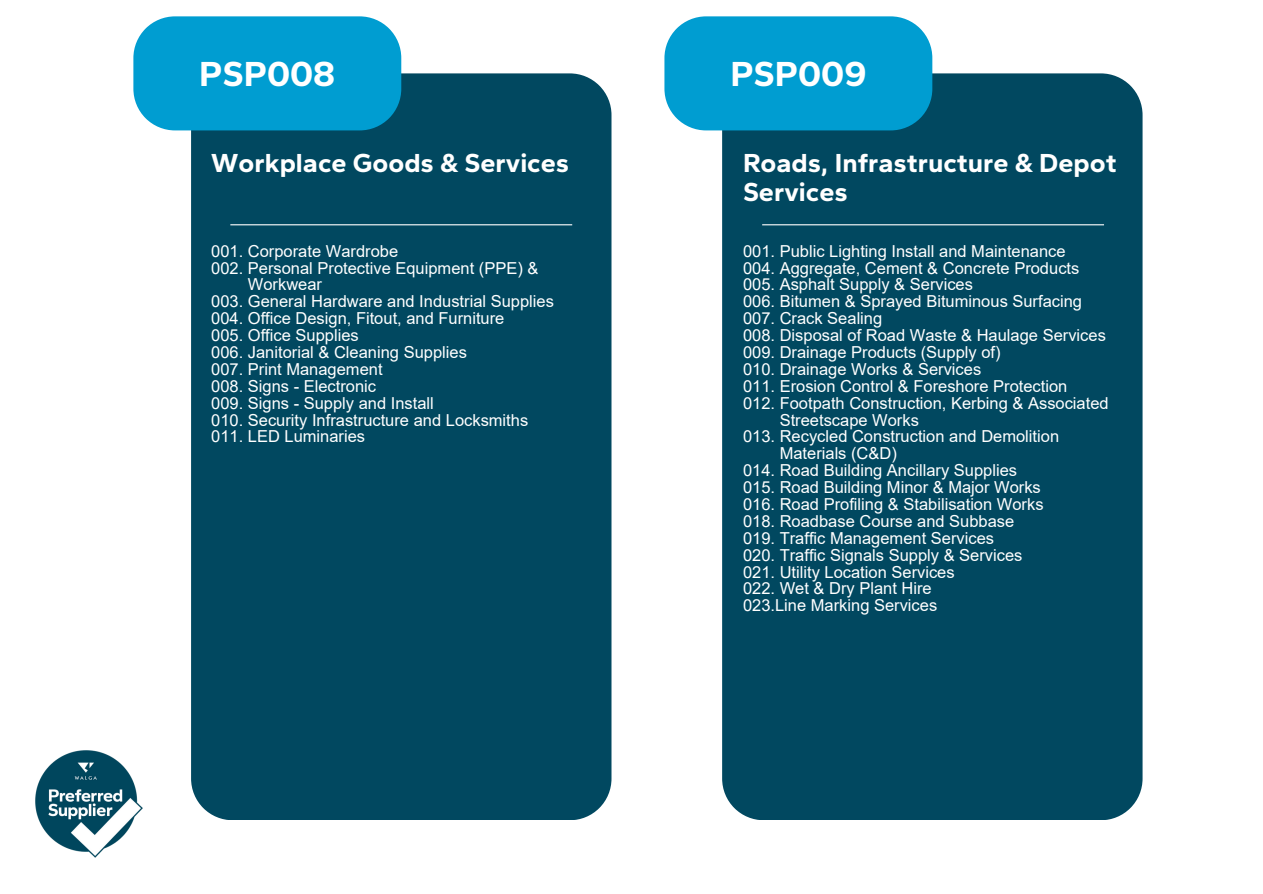
<style>
.page{position:relative;width:1263px;height:894px;background:#fff}
.page>*{position:absolute;margin:0;border:0;box-sizing:border-box;transform-origin:0 0}
.t1{font:700 36px "Gantari";color:#fff}
.t2{font:700 27px/29.2px "Gantari";color:#fff}
.t3{font:16.5px/16.8px "Arial";color:#fff}
</style>
<div class="page">
<img style="left:36px;top:750px;width:107px;height:107px">
<div style="left:191px;top:73px;width:420px;height:746px;background:#014860"></div>
<div style="left:722px;top:73px;width:420px;height:746px;background:#014860"></div>
<div style="left:133px;top:16px;width:268px;height:114px;background:#009dd1"></div>
<div style="left:664px;top:16px;width:268px;height:114px;background:#009dd1"></div>
<hr style="left:230px;top:224px;width:342px;height:1px;background:#fff">
<hr style="left:762px;top:224px;width:342px;height:1px;background:#fff">
<h2 class="t1" style="left:199px;top:52px;width:138px">PSP008</h2>
<p class="t1" style="left:730px;top:52px;width:138px">PSP009</p>
<p class="t2" style="left:211px;top:147px;width:359px">Workplace Goods &amp; Services</p>
<p class="t3" style="left:211px;top:242px;width:188px">001. Corporate Wardrobe</p>
<p class="t3" style="left:248px;top:259px;width:292px;text-indent:-37px">002. Personal Protective Equipment (PPE) &amp;<br>Workwear</p>
<p class="t3" style="left:211px;top:293px;width:344px">003. General Hardware and Industrial Supplies<br>004. Office Design, Fitout, and Furniture</p>
<p class="t3" style="left:211px;top:327px;width:149px">005. Office Supplies</p>
<p class="t3" style="left:211px;top:344px;width:257px">006. Janitorial &amp; Cleaning Supplies</p>
<p class="t3" style="left:211px;top:360px;width:173px">007. Print Management</p>
<p class="t3" style="left:211px;top:377px;width:166px">008. Signs - Electronic</p>
<p class="t3" style="left:211px;top:394px;width:224px">009. Signs - Supply and Install</p>
<p class="t3" style="left:211px;top:411px;width:319px">010. Security Infrastructure and Locksmiths</p>
<h1 class="t3" style="left:211px;top:428px;width:155px">011. LED Luminaries</h1>
<h2 class="t2" style="left:743px;top:147px;width:375px">Roads, Infrastructure &amp; Depot<br>Services</h2>
<p class="t3" style="left:743px;top:242px;width:324px">001. Public Lighting Install and Maintenance</p>
<p class="t3" style="left:743px;top:259px;width:338px">004. Aggregate, Cement &amp; Concrete Products</p>
<p class="t3" style="left:743px;top:276px;width:232px">005. Asphalt Supply &amp; Services</p>
<p class="t3" style="left:743px;top:293px;width:341px">006. Bitumen &amp; Sprayed Bituminous Surfacing</p>
<p class="t3" style="left:743px;top:310px;width:141px">007. Crack Sealing</p>
<p class="t3" style="left:743px;top:327px;width:364px">008. Disposal of Road Waste &amp; Haulage Services<br>009. Drainage Products (Supply of)</p>
<p class="t3" style="left:743px;top:360px;width:240px">010. Drainage Works &amp; Services</p>
<p class="t3" style="left:743px;top:377px;width:326px">011. Erosion Control &amp; Foreshore Protection</p>
<p class="t3" style="left:780px;top:394px;width:331px;text-indent:-37px">012. Footpath Construction, Kerbing &amp; Associated<br>Streetscape Works</p>
<p class="t3" style="left:780px;top:428px;width:281px;text-indent:-37px">013. Recycled Construction and Demolition<br>Materials (C&amp;D)</p>
<p class="t3" style="left:743px;top:462px;width:276px">014. Road Building Ancillary Supplies</p>
<p class="t3" style="left:743px;top:479px;width:299px">015. Road Building Minor &amp; Major Works</p>
<p class="t3" style="left:743px;top:495px;width:302px">016. Road Profiling &amp; Stabilisation Works</p>
<p class="t3" style="left:743px;top:512px;width:273px">018. Roadbase Course and Subbase</p>
<p class="t3" style="left:743px;top:529px;width:253px">019. Traffic Management Services</p>
<p class="t3" style="left:743px;top:546px;width:281px">020. Traffic Signals Supply &amp; Services</p>
<p class="t3" style="left:743px;top:563px;width:213px">021. Utility Location Services</p>
<p class="t3" style="left:743px;top:580px;width:190px">022. Wet &amp; Dry Plant Hire</p>
<p class="t3" style="left:743px;top:597px;width:196px">023.Line Marking Services</p>
</div>
